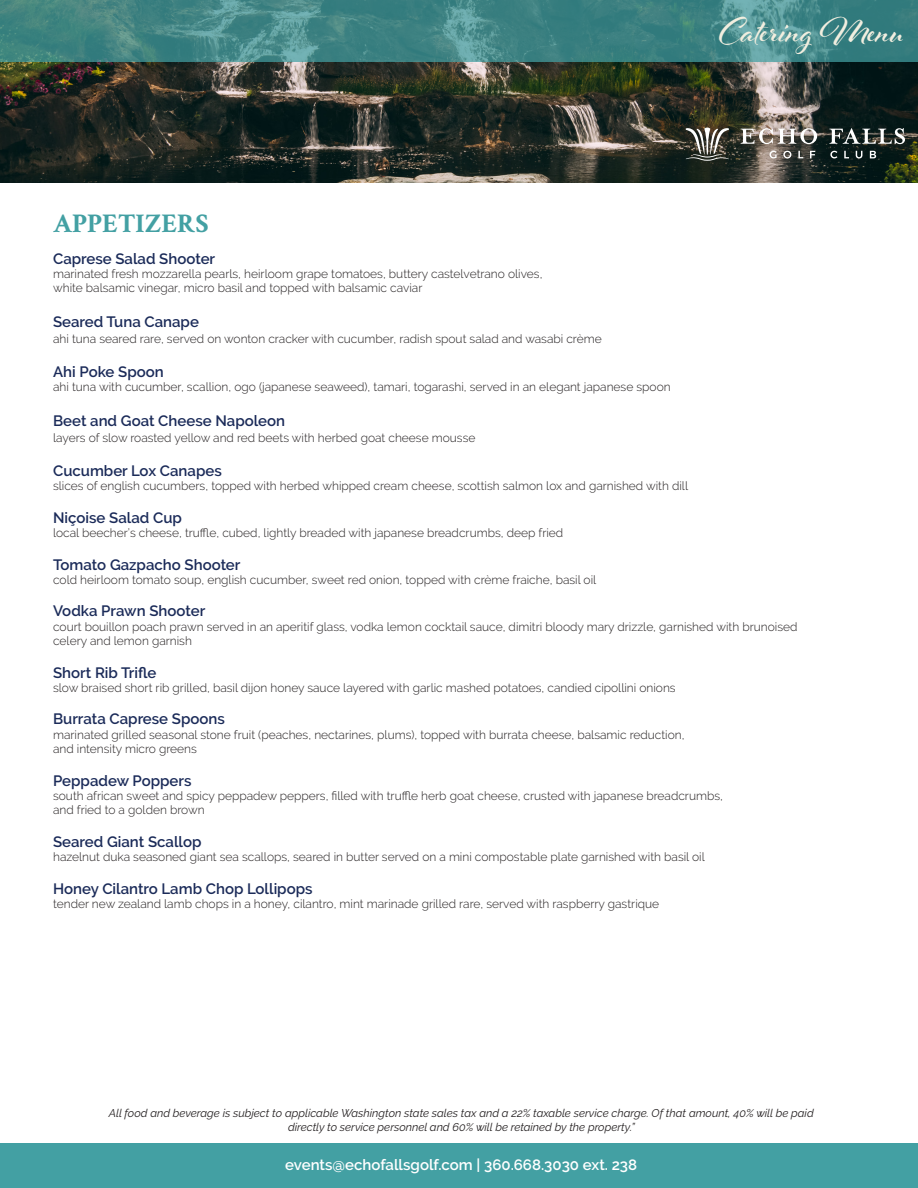
<style>
.page{position:relative;width:918px;height:1188px;background:#fff}
.page>*{position:absolute;margin:0;border:0;box-sizing:border-box;transform-origin:0 0}
.t1{font:700 37.5px "Al Fresco";color:#f1eedf}
.t2{font:700 27px "Crimson Text";color:#43a0a3}
.t3{font:600 15px "Raleway";color:#1b2b59}
.t4{font:600 15px "Raleway";color:#fff}
.t5{font:300 12px/14.4px "Raleway";color:#231f20}
.t6{font:italic 11.25px/13.5px "Raleway";color:#231f20;text-align:center}
</style>
<div class="page">
<div style="left:0;top:1144px;width:918px;height:44px;background:#43a0a3"></div>
<img style="left:0;top:62px;width:918px;height:121px">
<svg style="left:0;top:0;width:918px;height:62px;background:#428685"></svg>
<div style="left:679px;top:120px;width:233px;height:49px;background:#231f20;opacity:.5"></div>
<svg style="left:686px;top:128px;width:43px;height:33px"></svg>
<svg style="left:770px;top:151px;width:7px;height:7px"></svg>
<svg style="left:783px;top:151px;width:8px;height:7px"></svg>
<svg style="left:798px;top:151px;width:5px;height:7px"></svg>
<svg style="left:810px;top:151px;width:5px;height:7px"></svg>
<svg style="left:830px;top:151px;width:7px;height:7px"></svg>
<svg style="left:844px;top:151px;width:5px;height:7px"></svg>
<svg style="left:856px;top:151px;width:6px;height:7px"></svg>
<svg style="left:870px;top:151px;width:6px;height:7px"></svg>
<svg style="left:741px;top:128px;width:76px;height:16px"></svg>
<svg style="left:829px;top:128px;width:76px;height:16px"></svg>
<p class="t1" style="left:720px;top:6px;width:187px">Catering Menu</p>
<p class="t2" style="left:53px;top:206px;width:157px">APPETIZERS</p>
<p class="t3" style="left:53px;top:250px;width:164px">Caprese Salad Shooter</p>
<p class="t5" style="left:53px;top:267px;width:491px">marinated fresh mozzarella pearls, heirloom grape tomatoes, buttery castelvetrano olives,</p>
<p class="t5" style="left:53px;top:281px;width:371px">white balsamic vinegar, micro basil and topped with balsamic caviar</p>
<p class="t3" style="left:53px;top:313px;width:147px">Seared Tuna Canape</p>
<p class="t5" style="left:53px;top:331px;width:550px">ahi tuna seared rare, served on wonton cracker with cucumber, radish spout salad and wasabi crème</p>
<p class="t3" style="left:53px;top:363px;width:112px">Ahi Poke Spoon</p>
<p class="t5" style="left:53px;top:380px;width:619px">ahi tuna with cucumber, scallion, ogo (japanese seaweed), tamari, togarashi, served in an elegant japanese spoon</p>
<p class="t3" style="left:53px;top:412px;width:234px">Beet and Goat Cheese Napoleon</p>
<p class="t5" style="left:53px;top:430px;width:424px">layers of slow roasted yellow and red beets with herbed goat cheese mousse</p>
<p class="t3" style="left:53px;top:462px;width:170px">Cucumber Lox Canapes</p>
<p class="t5" style="left:53px;top:479px;width:637px">slices of english cucumbers, topped with herbed whipped cream cheese, scottish salmon lox and garnished with dill</p>
<p class="t3" style="left:53px;top:509px;width:130px">Niçoise Salad Cup</p>
<p class="t5" style="left:53px;top:526px;width:512px">local beecher’s cheese, truffle, cubed, lightly breaded with japanese breadcrumbs, deep fried</p>
<p class="t3" style="left:53px;top:556px;width:189px">Tomato Gazpacho Shooter</p>
<p class="t5" style="left:53px;top:573px;width:545px">cold heirloom tomato soup, english cucumber, sweet red onion, topped with crème fraiche, basil oil</p>
<p class="t3" style="left:53px;top:603px;width:154px">Vodka Prawn Shooter</p>
<p class="t5" style="left:53px;top:619px;width:746px">court bouillon poach prawn served in an aperitif glass, vodka lemon cocktail sauce, dimitri bloody mary drizzle, garnished with brunoised celery and lemon garnish</p>
<p class="t3" style="left:53px;top:664px;width:105px">Short Rib Trifle</p>
<p class="t5" style="left:53px;top:681px;width:624px">slow braised short rib grilled, basil dijon honey sauce layered with garlic mashed potatoes, candied cipollini onions</p>
<p class="t3" style="left:53px;top:711px;width:173px">Burrata Caprese Spoons</p>
<p class="t5" style="left:53px;top:727px;width:633px">marinated grilled seasonal stone fruit (peaches, nectarines, plums), topped with burrata cheese, balsamic reduction,</p>
<p class="t5" style="left:53px;top:742px;width:145px">and intensity micro greens</p>
<p class="t3" style="left:53px;top:772px;width:140px">Peppadew Poppers</p>
<p class="t5" style="left:53px;top:789px;width:671px">south african sweet and spicy peppadew peppers, filled with truffle herb goat cheese, crusted with japanese breadcrumbs,</p>
<p class="t5" style="left:53px;top:803px;width:153px">and fried to a golden brown</p>
<p class="t3" style="left:53px;top:833px;width:150px">Seared Giant Scallop</p>
<p class="t5" style="left:53px;top:850px;width:653px">hazelnut duka seasoned giant sea scallops, seared in butter served on a mini compostable plate garnished with basil oil</p>
<p class="t3" style="left:53px;top:880px;width:261px">Honey Cilantro Lamb Chop Lollipops</p>
<p class="t5" style="left:53px;top:897px;width:608px">tender new zealand lamb chops in a honey, cilantro, mint marinade grilled rare, served with raspberry gastrique</p>
<p class="t6" style="left:109px;top:1106px;width:706px">All food and beverage is subject to applicable Washington state sales tax and a 22% taxable service charge. Of that amount, 40% will be paid directly to service personnel and 60% will be retained by the property.”</p>
<p class="t4" style="left:285px;top:1156px;width:353px">events@echofallsgolf.com | 360.668.3030 ext. 238</p>
</div>
